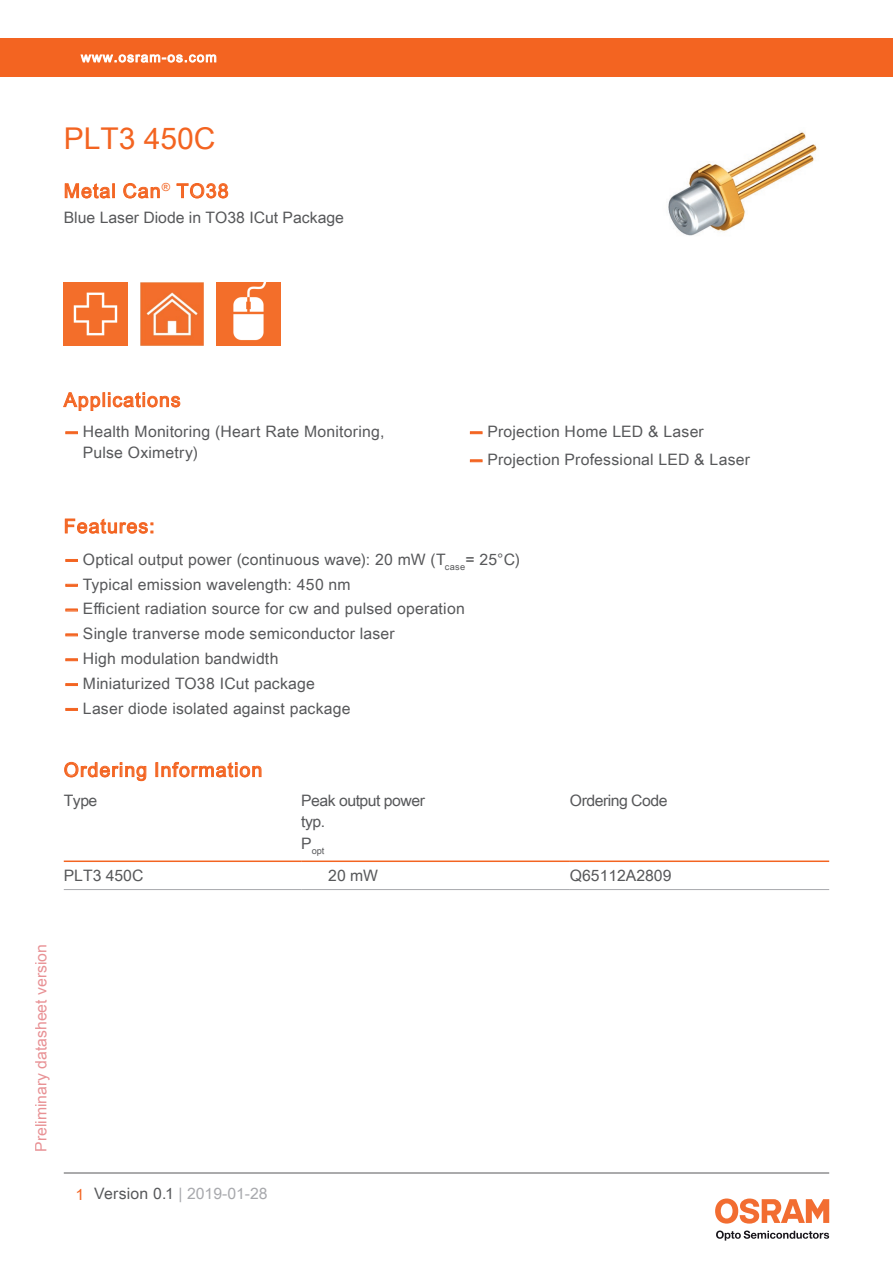
<style>
.page{position:relative;width:893px;height:1263px;background:#fff}
.page>*{position:absolute;margin:0;border:0;box-sizing:border-box;transform-origin:0 0}
.t1{font:30px "Arial Unicode MS";color:#f36421}
.t2{font:19.5px "Arial Unicode MS";letter-spacing:.055em;color:#f36421}
.t3{font:15.75px/21px "Arial Unicode MS";letter-spacing:.01em;color:#57585a}
.t4{font:15.75px "Arial Unicode MS";color:#d1232a}
.t5{font:15.75px "Arial Unicode MS";letter-spacing:-.03em;color:#57585a}
.t6{font:15.75px "Arial Unicode MS";color:#a8a9ad}
.t7{font:13.5px "Arial Unicode MS";letter-spacing:.085em;color:#fff}
.t8{font:9.15px "Arial Unicode MS";color:#57585a}
.s1{font-family:"Helvetica Neue LT Pro";font-weight:700;color:#f36421}
.s2{color:#f36421}
.s3{color:#57585a}
</style>
<div class="page">
<hr style="left:64px;top:1173px;width:765px;height:1px;background:#57585a">
<svg style="left:716px;top:1230px;width:113px;height:10px"></svg>
<svg style="left:715px;top:1198px;width:114px;height:25px"></svg>
<div style="left:0;top:38px;width:893px;height:39px;background:#f36421"></div>
<svg style="left:80px;top:54px;width:137px;height:9px"></svg>
<svg style="left:63px;top:392px;width:118px;height:19px"></svg>
<img style="left:668px;top:132px;width:149px;height:104px">
<svg style="left:64px;top:183px;width:47px;height:16px"></svg>
<div style="left:112px;top:183px;width:3px;height:15px;border:1px solid #f36421"></div>
<svg style="left:123px;top:183px;width:37px;height:16px"></svg>
<svg style="left:176px;top:183px;width:53px;height:16px"></svg>
<img style="left:64px;top:282px;width:63px;height:64px">
<img style="left:140px;top:282px;width:64px;height:64px">
<img style="left:217px;top:282px;width:63px;height:64px">
<svg style="left:66px;top:432px;width:11px;height:2px"></svg>
<svg style="left:470px;top:432px;width:12px;height:2px"></svg>
<svg style="left:470px;top:460px;width:12px;height:2px"></svg>
<svg style="left:65px;top:518px;width:88px;height:16px"></svg>
<svg style="left:66px;top:559px;width:11px;height:2px"></svg>
<svg style="left:66px;top:584px;width:11px;height:2px"></svg>
<svg style="left:66px;top:609px;width:11px;height:2px"></svg>
<svg style="left:66px;top:634px;width:11px;height:2px"></svg>
<svg style="left:66px;top:659px;width:11px;height:2px"></svg>
<svg style="left:66px;top:708px;width:11px;height:2px"></svg>
<hr style="left:64px;top:860px;width:237px;height:2px;background:#f36421">
<hr style="left:301px;top:860px;width:269px;height:2px;background:#f36421">
<hr style="left:570px;top:860px;width:259px;height:2px;background:#f36421">
<hr style="left:64px;top:889px;width:237px;height:1px;background:#a8a9ad">
<hr style="left:301px;top:889px;width:269px;height:1px;background:#a8a9ad">
<hr style="left:570px;top:889px;width:259px;height:1px;background:#a8a9ad">
<svg style="left:64px;top:761px;width:83px;height:20px"></svg>
<div style="left:155px;top:762px;width:3px;height:15px;border:1px solid #f36421"></div>
<svg style="left:161px;top:761px;width:101px;height:17px"></svg>
<p class="t7" style="left:81px;top:47px;width:137px">www.osram-os.com</p>
<h1 class="t1" style="left:64px;top:117px;width:153px">PLT3 450C</h1>
<p class="t2" style="left:64px;top:177px;width:166px">Metal Can<sup>®</sup> TO38</p>
<p class="t3" style="left:64px;top:207px;width:282px">Blue Laser Diode in TO38 ICut Package</p>
<p class="t2" style="left:64px;top:386px;width:118px">Applications</p>
<p class="t3" style="left:83px;top:421px;width:303px;text-indent:-19px"><span class="s1">—</span> Health Monitoring (Heart Rate Monitoring,<br>Pulse Oximetry)</p>
<p class="t3" style="left:468px;top:421px;width:237px"><span class="s1">—</span> Projection Home LED &amp; Laser</p>
<p class="t3" style="left:468px;top:449px;width:283px"><span class="s1">—</span> Projection Professional LED &amp; Laser</p>
<p class="t2" style="left:64px;top:512px;width:92px">Features:</p>
<p class="t3" style="left:64px;top:548px;width:458px"><span class="s1">—</span> Optical output power (continuous wave): 20 mW (T<sub>case</sub>= 25°C)</p>
<p class="t3" style="left:64px;top:573px;width:288px"><span class="s1">—</span> Typical emission wavelength: 450 nm</p>
<p class="t3" style="left:64px;top:598px;width:403px"><span class="s1">—</span> Efficient radiation source for cw and pulsed operation</p>
<p class="t3" style="left:64px;top:623px;width:332px"><span class="s1">—</span> Single tranverse mode semiconductor laser</p>
<p class="t3" style="left:64px;top:648px;width:216px"><span class="s1">—</span> High modulation bandwidth</p>
<p class="t3" style="left:64px;top:672px;width:253px"><span class="s1">—</span> Miniaturized TO38 ICut package</p>
<p class="t3" style="left:64px;top:697px;width:288px"><span class="s1">—</span> Laser diode isolated against package</p>
<p class="t2" style="left:64px;top:755px;width:200px">Ordering Information</p>
<p class="t3" style="left:64px;top:790px;width:35px">Type</p>
<p class="t5" style="left:301px;top:789px;width:125px">Peak output power</p>
<p class="t5" style="left:570px;top:789px;width:99px">Ordering Code</p>
<p class="t3" style="left:301px;top:811px;width:25px">typ.</p>
<p class="t8" style="left:301px;top:844px;width:25px"><sup>P</sup>opt</p>
<p class="t3" style="left:64px;top:865px;width:81px">PLT3 450C</p>
<p class="t3" style="left:328px;top:865px;width:51px">20 mW</p>
<p class="t3" style="left:570px;top:865px;width:103px">Q65112A2809</p>
<p class="t4" style="left:29px;top:1152px;width:209px;rotate:-90deg">Preliminary datasheet version</p>
<p class="t6" style="left:76px;top:1182px;width:194px"><span class="s2">1</span> <span class="s3">Version 0.1</span> | 2019-01-28</p>
</div>
